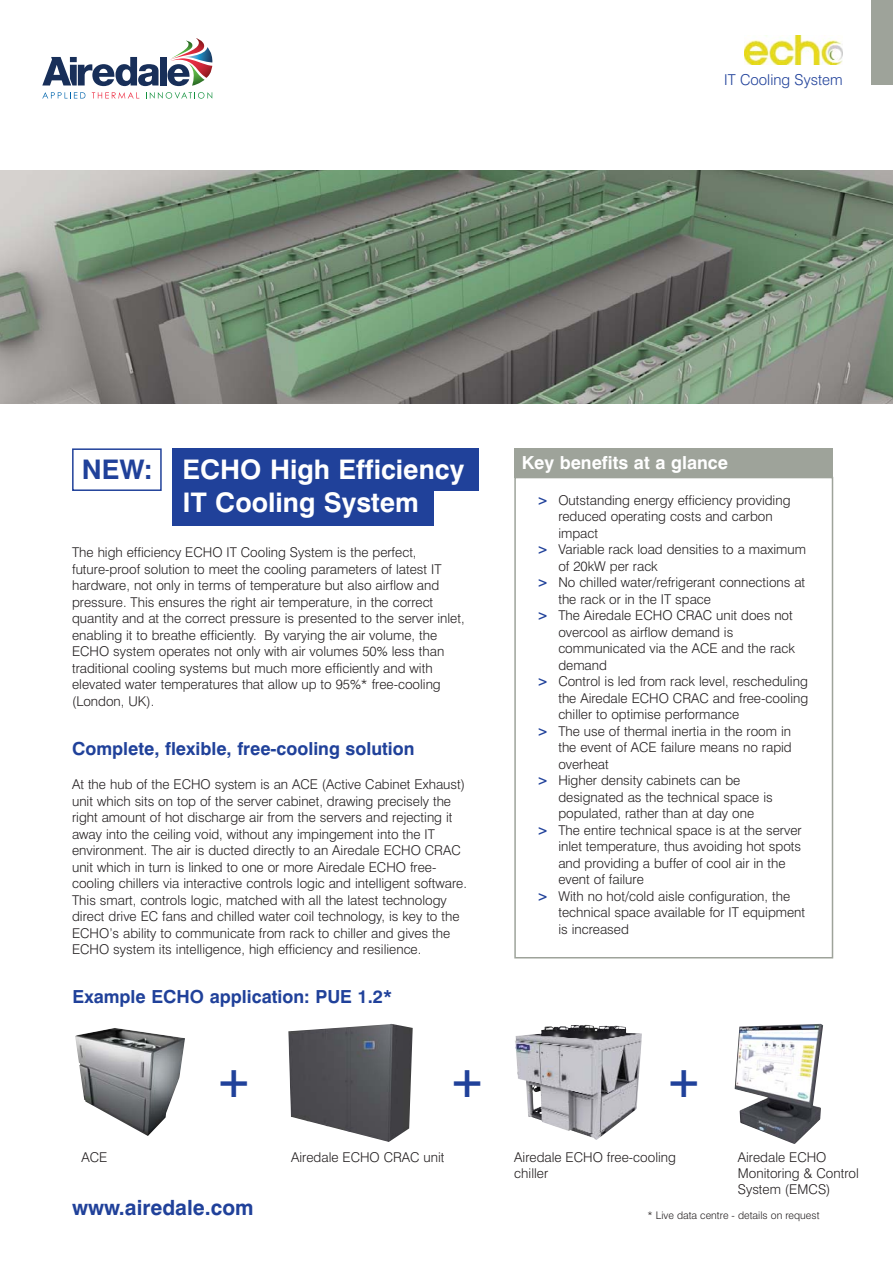
<style>
.page{position:relative;width:893px;height:1263px;background:#fff}
.page>*{position:absolute;margin:0;border:0;box-sizing:border-box;transform-origin:0 0}
.t1{font:700 45px "Swiss 721 BT";color:#20419a}
.t2{font:700 27px/32.4px "Swiss 721 BT";color:#fff}
.t3{font:700 21px "Swiss 721 BT";color:#20419a}
.t4{font:700 18px "Swiss 721 BT";color:#20419a}
.t5{font:700 18px "Swiss 721 BT";color:#fff}
.t6{font:300 15px "Swiss 721 BT";color:#20419a}
.t7{font:300 13.5px/16.5px "Swiss 721 BT";color:#231f20}
.t8{font:300 10.5px "Swiss 721 BT";color:#231f20}
.s1{color:#20419a}
.s2{font-weight:700;color:#20419a}
</style>
<div class="page">
<img style="left:744px;top:35px;width:98px;height:30px">
<img style="left:0;top:170px;width:892px;height:234px">
<div style="left:871px;top:0;width:21px;height:85px;background:#9ea39a"></div>
<div style="left:514px;top:448px;width:319px;height:30px;background:#9ea39a"></div>
<div style="left:514px;top:477px;width:319px;height:481px;border:2px solid #9ea39a"></div>
<img style="left:75px;top:1028px;width:110px;height:108px">
<img style="left:735px;top:1024px;width:88px;height:120px">
<img style="left:288px;top:1024px;width:125px;height:118px">
<div style="left:172px;top:448px;width:307px;height:43px;background:#20419a"></div>
<div style="left:172px;top:490px;width:262px;height:36px;background:#20419a"></div>
<div style="left:72px;top:448px;width:90px;height:43px;border:2px solid #20419a"></div>
<img style="left:515px;top:1025px;width:126px;height:115px">
<div style="left:160px;top:57px;width:6px;height:28px;background:#182f59"></div>
<svg style="left:42px;top:57px;width:116px;height:29px"></svg>
<svg style="left:42px;top:92px;width:43px;height:6px"></svg>
<svg style="left:92px;top:92px;width:47px;height:6px"></svg>
<svg style="left:146px;top:92px;width:66px;height:7px"></svg>
<svg style="left:167px;top:38px;width:45px;height:48px"></svg>
<p class="t6" style="left:724px;top:74px;width:120px">IT Cooling System</p>
<h2 class="t2" style="left:182px;top:456px;width:283px;text-indent:-101px"><span class="s1">NEW:</span> ECHO High Efficiency<br>IT Cooling System</h2>
<p class="t7" style="left:72px;top:546px;width:394px">The high efficiency ECHO IT Cooling System is the perfect, future-proof solution to meet the cooling parameters of latest IT hardware, not only in terms of temperature but also airflow and pressure. This ensures the right air temperature, in the correct quantity and at the correct pressure is presented to the server inlet, enabling it to breathe efficiently. By varying the air volume, the ECHO system operates not only with air volumes 50% less than traditional cooling systems but much more efficiently and with elevated water temperatures that allow up to 95%* free-cooling (London, UK).</p>
<h3 class="t4" style="left:72px;top:742px;width:344px">Complete, flexible, free-cooling solution</h3>
<p class="t7" style="left:72px;top:778px;width:396px">At the hub of the ECHO system is an ACE (Active Cabinet Exhaust) unit which sits on top of the server cabinet, drawing precisely the right amount of hot discharge air from the servers and rejecting it away into the ceiling void, without any impingement into the IT environment. The air is ducted directly to an Airedale ECHO CRAC unit which in turn is linked to one or more Airedale ECHO free&shy;cooling chillers via interactive controls logic and intelligent software.<br>This smart, controls logic, matched with all the latest technology direct drive EC fans and chilled water coil technology, is key to the ECHO’s ability to communicate from rack to chiller and gives the ECHO system its intelligence, high efficiency and resilience.</p>
<h3 class="t4" style="left:73px;top:989px;width:321px">Example ECHO application: PUE 1.2*</h3>
<h3 class="t5" style="left:522px;top:456px;width:208px">Key benefits at a glance</h3>
<p class="t7" style="left:537px;top:493px;width:255px"><span class="s2">&gt;</span> Outstanding energy efficiency providing</p>
<p class="t7" style="left:558px;top:509px;width:216px">reduced operating costs and carbon</p>
<p class="t7" style="left:558px;top:526px;width:41px">impact</p>
<p class="t7" style="left:537px;top:542px;width:270px"><span class="s2">&gt;</span> Variable rack load densities to a maximum</p>
<p class="t7" style="left:558px;top:559px;width:101px">of 20kW per rack</p>
<p class="t7" style="left:537px;top:575px;width:270px"><span class="s2">&gt;</span> No chilled water/refrigerant connections at</p>
<p class="t7" style="left:558px;top:592px;width:154px">the rack or in the IT space</p>
<p class="t7" style="left:537px;top:608px;width:257px"><span class="s2">&gt;</span> The Airedale ECHO CRAC unit does not</p>
<p class="t7" style="left:558px;top:625px;width:176px">overcool as airflow demand is</p>
<p class="t7" style="left:558px;top:641px;width:238px">communicated via the ACE and the rack</p>
<p class="t7" style="left:558px;top:658px;width:50px">demand</p>
<p class="t7" style="left:537px;top:674px;width:272px"><span class="s2">&gt;</span> Control is led from rack level, rescheduling</p>
<p class="t7" style="left:558px;top:691px;width:251px">the Airedale ECHO CRAC and free-cooling</p>
<p class="t7" style="left:558px;top:707px;width:182px">chiller to optimise performance</p>
<p class="t7" style="left:537px;top:724px;width:255px"><span class="s2">&gt;</span> The use of thermal inertia in the room in</p>
<p class="t7" style="left:558px;top:740px;width:235px">the event of ACE failure means no rapid</p>
<p class="t7" style="left:558px;top:757px;width:52px">overheat</p>
<p class="t7" style="left:537px;top:773px;width:205px"><span class="s2">&gt;</span> Higher density cabinets can be</p>
<p class="t7" style="left:558px;top:790px;width:216px">designated as the technical space is</p>
<p class="t7" style="left:558px;top:806px;width:197px">populated, rather than at day one</p>
<p class="t7" style="left:537px;top:823px;width:266px"><span class="s2">&gt;</span> The entire technical space is at the server</p>
<p class="t7" style="left:558px;top:839px;width:244px">inlet temperature, thus avoiding hot spots</p>
<p class="t7" style="left:558px;top:856px;width:229px">and providing a buffer of cool air in the</p>
<p class="t7" style="left:558px;top:872px;width:87px">event of failure</p>
<p class="t7" style="left:537px;top:889px;width:255px"><span class="s2">&gt;</span> With no hot/cold aisle configuration, the</p>
<p class="t7" style="left:558px;top:905px;width:248px">technical space available for IT equipment</p>
<p class="t7" style="left:558px;top:922px;width:72px">is increased</p>
<h1 class="t1" style="left:215px;top:1064px;width:39px">+</h1>
<h1 class="t1" style="left:449px;top:1064px;width:39px">+</h1>
<h1 class="t1" style="left:665px;top:1064px;width:39px">+</h1>
<p class="t7" style="left:81px;top:1150px;width:27px">ACE</p>
<p class="t7" style="left:291px;top:1150px;width:155px">Airedale ECHO CRAC unit</p>
<p class="t7" style="left:514px;top:1150px;width:163px">Airedale ECHO free-cooling chiller</p>
<p class="t7" style="left:738px;top:1150px;width:122px">Airedale ECHO<br>Monitoring &amp; Control<br>System (EMCS)</p>
<h3 class="t3" style="left:72px;top:1200px;width:183px">www.airedale.com</h3>
<p class="t8" style="left:648px;top:1212px;width:173px">* Live data centre - details on request</p>
</div>
